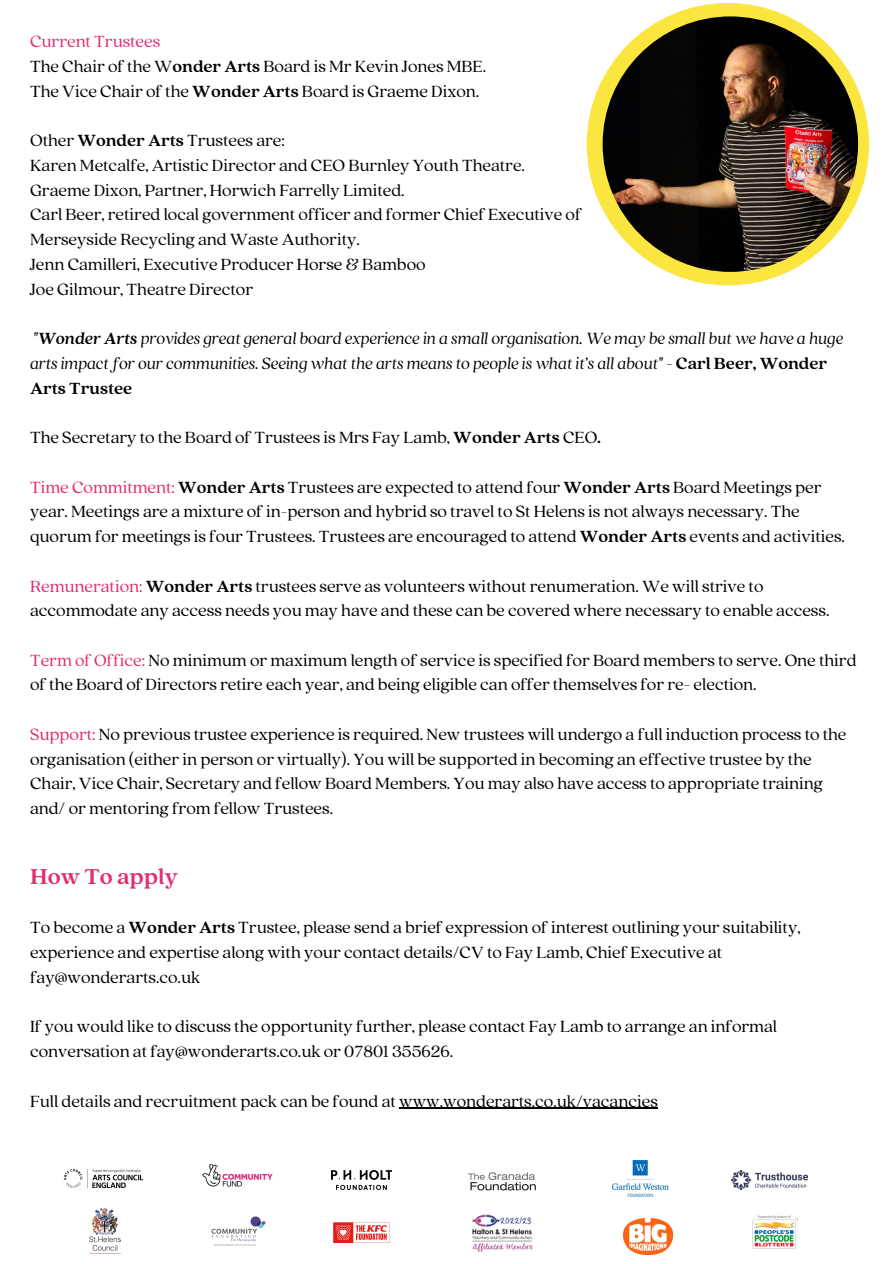
<style>
.page{position:relative;width:893px;height:1264px;background:#fff}
.page>*{position:absolute;margin:0;border:0;box-sizing:border-box;transform-origin:0 0}
.t1{font:700 24px "Quincy CF";color:#e42c72}
.t2{font:18px/24.8px "Quincy CF";color:#000}
.t3{font:italic 18px/24.8px "Quincy CF";color:#000}
.t4{font:18px "Quincy CF";color:#e42c72}
.s1{font-weight:700}
.s2{font-weight:700;font-style:normal}
.s3{color:#e42c72}
</style>
<div class="page">
<div style="left:586px;top:3px;width:283px;height:282px;background:#fbe63f;border-radius:50%"></div>
<img style="left:602px;top:16px;width:256px;height:256px;border-radius:50%">
<img style="left:63px;top:1168px;width:81px;height:21px">
<img style="left:623px;top:1218px;width:49px;height:36px">
<img style="left:331px;top:1170px;width:60px;height:19px">
<img style="left:89px;top:1208px;width:32px;height:43px">
<img style="left:202px;top:1164px;width:71px;height:23px">
<img style="left:211px;top:1216px;width:55px;height:30px">
<img style="left:731px;top:1170px;width:76px;height:19px">
<img style="left:753px;top:1215px;width:44px;height:34px">
<img style="left:468px;top:1172px;width:68px;height:19px">
<img style="left:612px;top:1160px;width:56px;height:36px">
<img style="left:333px;top:1222px;width:57px;height:21px">
<hr style="left:399px;top:1107px;width:258px;height:1px;background:#000">
<img style="left:472px;top:1214px;width:60px;height:37px">
<p class="t4" style="left:30px;top:30px;width:132px">Current Trustees</p>
<p class="t2" style="left:30px;top:53px;width:457px">The Chair of the W<span class="s1">onder Arts</span> Board is Mr Kevin Jones MBE.</p>
<p class="t2" style="left:30px;top:78px;width:450px">The Vice Chair of the <span class="s1">Wonder Arts</span> Board is Graeme Dixon.</p>
<p class="t2" style="left:30px;top:127px;width:256px">Other <span class="s1">Wonder Arts</span> Trustees are:</p>
<p class="t2" style="left:30px;top:152px;width:496px">Karen Metcalfe, Artistic Director and CEO Burnley Youth Theatre.</p>
<p class="t2" style="left:30px;top:177px;width:376px">Graeme Dixon, Partner, Horwich Farrelly Limited.</p>
<p class="t2" style="left:30px;top:201px;width:553px">Carl Beer, retired local government officer and former Chief Executive of</p>
<p class="t2" style="left:30px;top:226px;width:331px">Merseyside Recycling and Waste Authority.</p>
<p class="t2" style="left:30px;top:251px;width:397px">Jenn Camilleri, Executive Producer Horse &amp; Bamboo</p>
<p class="t2" style="left:30px;top:275px;width:224px">Joe Gilmour, Theatre Director</p>
<p class="t3" style="left:30px;top:325px;width:814px">"<span class="s1">Wonder Arts</span> provides great general board experience in a small organisation. We may be small but we have a huge arts impactfor our communities. Seeing what the arts means to people is what it’s all about" - <span class="s2">Carl Beer, Wonder<br>Arts Trustee</span></p>
<p class="t2" style="left:30px;top:424px;width:572px">The Secretary to the Board of Trustees is Mrs Fay Lamb, <span class="s1">Wonder Arts</span> CEO<span class="s1">.</span></p>
<p class="t2" style="left:30px;top:473px;width:816px"><span class="s3">Time Commitment:</span> <span class="s1">Wonder Arts</span> Trustees are expected to attend four <span class="s1">Wonder Arts</span> Board Meetings per year. Meetings are a mixture of in-person and hybrid so travel to St Helens is not always necessary. The quorum for meetings is four Trustees. Trustees are encouraged to attend <span class="s1">Wonder Arts</span> events and activities.</p>
<p class="t2" style="left:30px;top:572px;width:800px"><span class="s3">Remuneration:</span> <span class="s1">Wonder Arts</span> trustees serve as volunteers without renumeration. We will strive to accommodate any access needs you may have and these can be covered where necessary to enable access.</p>
<p class="t2" style="left:30px;top:646px;width:827px"><span class="s3">Term of Office:</span> No minimum or maximum length of service is specified for Board members to serve. One third of the Board of Directors retire each year, and being eligible can offer themselves for re- election.</p>
<p class="t2" style="left:30px;top:721px;width:817px"><span class="s3">Support:</span> No previous trustee experience is required. New trustees will undergo a full induction process to the organisation (either in person or virtually). You will be supported in becoming an effective trustee by the Chair, Vice Chair, Secretary and fellow Board Members. You may also have access to appropriate training and/ or mentoring from fellow Trustees.</p>
<p class="t1" style="left:30px;top:860px;width:149px">How To apply</p>
<p class="t2" style="left:30px;top:914px;width:772px">To become a <span class="s1">Wonder Arts</span> Trustee, please send a brief expression of interest outlining your suitability, experience and expertise along with your contact details/CV to Fay Lamb, Chief Executive at fay@wonderarts.co.uk</p>
<p class="t2" style="left:30px;top:1013px;width:748px">If you would like to discuss the opportunity further, please contact Fay Lamb to arrange an informal conversation at fay@wonderarts.co.uk or 07801 355626.</p>
<p class="t2" style="left:30px;top:1087px;width:629px">Full details and recruitment pack can be found at www.wonderarts.co.uk/vacancies</p>
</div>
